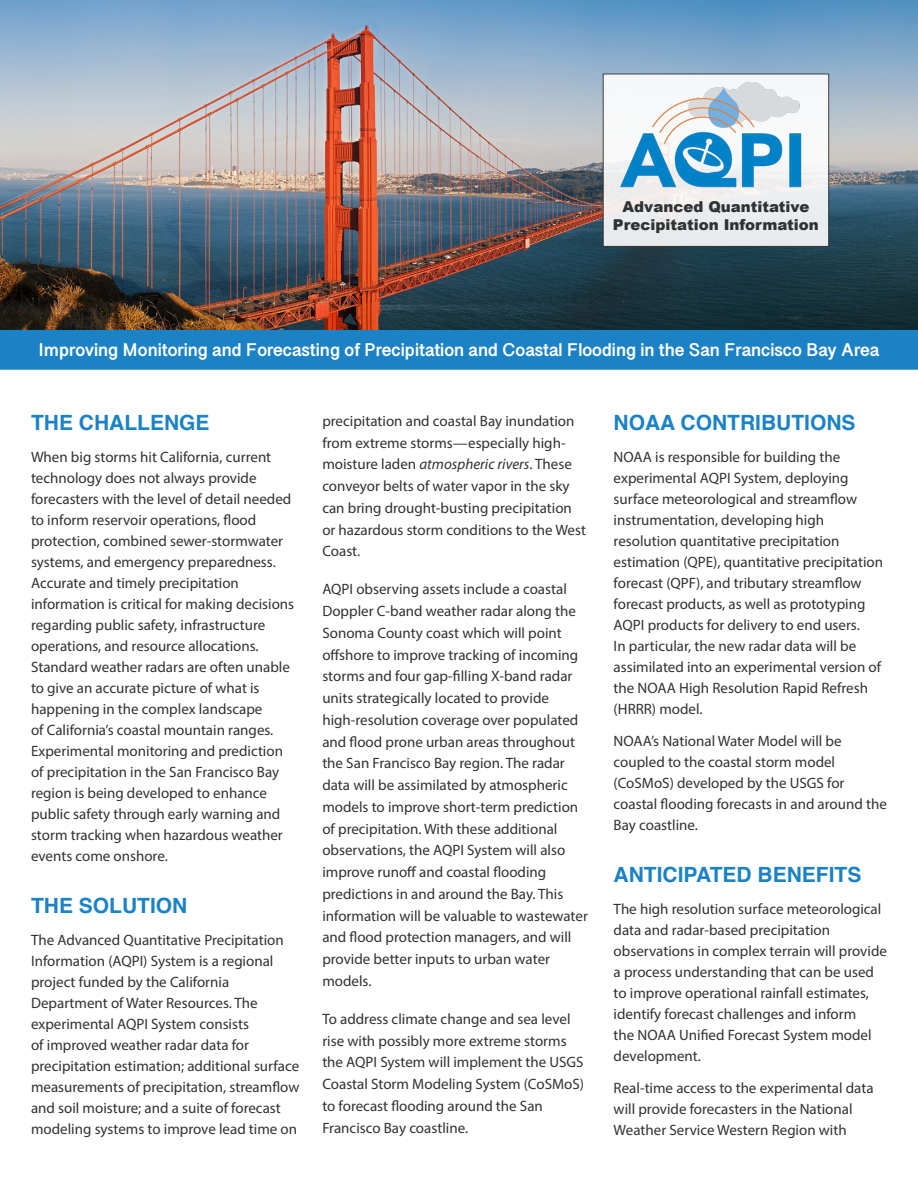
<style>
.page{position:relative;width:918px;height:1188px;background:#fff}
.page>*{position:absolute;margin:0;border:0;box-sizing:border-box;transform-origin:0 0}
.t1{font:700 21px "Helvetica";color:#1b82c5}
.t2{font:700 18.75px "Myanmar Sangam MN";color:#fff}
.t3{font:15px/21px "Myriad Pro";color:#303232}
.t4{font:900 15px "Arial";color:#303232}
.s1{font-style:italic}
</style>
<div class="page">
<img style="left:0;top:0;width:918px;height:330px">
<div style="left:603px;top:74px;width:226px;height:173px;background:linear-gradient(to right,#eeeeef,#ebf0f2);border:1px solid #303232"></div>
<img style="left:619px;top:83px;width:194px;height:108px">
<div style="left:0;top:331px;width:918px;height:38px;background:#1b82c5"></div>
<div style="left:0;top:330px;width:918px;height:40px;border:2px solid #1b82c5"></div>
<p class="t4" style="left:623px;top:196px;width:188px">Advanced Quantitative</p>
<p class="t4" style="left:613px;top:214px;width:208px">Precipitation Information</p>
<p class="t2" style="left:39px;top:338px;width:842px">Improving Monitoring and Forecasting of Precipitation and Coastal Flooding in the San Francisco Bay Area</p>
<p class="t1" style="left:31px;top:406px;width:180px">THE CHALLENGE</p>
<p class="t3" style="left:31px;top:447px;width:265px">When big storms hit California, current technology does not always provide forecasters with the level of detail needed to inform reservoir operations, flood protection, combined sewer-stormwater systems, and emergency preparedness.<br>Accurate and timely precipitation information is critical for making decisions regarding public safety, infrastructure operations, and resource allocations.<br>Standard weather radars are often unable to give an accurate picture of what is happening in the complex landscape<br>of California’s coastal mountain ranges.<br>Experimental monitoring and prediction of precipitation in the San Francisco Bay region is being developed to enhance public safety through early warning and storm tracking when hazardous weather events come onshore.</p>
<p class="t1" style="left:31px;top:889px;width:158px">THE SOLUTION</p>
<p class="t3" style="left:31px;top:930px;width:270px">The Advanced Quantitative Precipitation Information (AQPI) System is a regional project funded by the California Department of Water Resources. The experimental AQPI System consists<br>of improved weather radar data for precipitation estimation; additional surface measurements of precipitation, streamflow and soil moisture; and a suite of forecast modeling systems to improve lead time on</p>
<p class="t3" style="left:322px;top:410px;width:265px;line-height:21.8px">precipitation and coastal Bay inundation from extreme storms—especially high&shy;moisture laden <span class="s1">atmospheric rivers</span>. These conveyor belts of water vapor in the sky can bring drought-busting precipitation or hazardous storm conditions to the West Coast.</p>
<p class="t3" style="left:322px;top:578px;width:267px;line-height:21.8px">AQPI observing assets include a coastal Doppler C-band weather radar along the Sonoma County coast which will point offshore to improve tracking of incoming storms and four gap-filling X-band radar units strategically located to provide high-resolution coverage over populated and flood prone urban areas throughout the San Francisco Bay region. The radar data will be assimilated by atmospheric models to improve short-term prediction of precipitation. With these additional observations, the AQPI System will also improve runoff and coastal flooding predictions in and around the Bay. This information will be valuable to wastewater and flood protection managers, and will provide better inputs to urban water models.</p>
<p class="t3" style="left:322px;top:1008px;width:263px;line-height:21.8px">To address climate change and sea level rise with possibly more extreme storms the AQPI System will implement the USGS Coastal Storm Modeling System (CoSMoS) to forecast flooding around the San Francisco Bay coastline.</p>
<p class="t1" style="left:614px;top:406px;width:243px">NOAA CONTRIBUTIONS</p>
<p class="t3" style="left:614px;top:447px;width:271px">NOAA is responsible for building the experimental AQPI System, deploying surface meteorological and streamflow instrumentation, developing high resolution quantitative precipitation estimation (QPE), quantitative precipitation forecast (QPF), and tributary streamflow forecast products, as well as prototyping AQPI products for delivery to end users.<br>In particular, the new radar data will be assimilated into an experimental version of the NOAA High Resolution Rapid Refresh (HRRR) model.</p>
<p class="t3" style="left:614px;top:730px;width:275px">NOAA’s National Water Model will be coupled to the coastal storm model (CoSMoS) developed by the USGS for coastal flooding forecasts in and around the<br>Bay coastline.</p>
<p class="t1" style="left:614px;top:858px;width:249px">ANTICIPATED BENEFITS</p>
<p class="t3" style="left:614px;top:898px;width:275px">The high resolution surface meteorological data and radar-based precipitation observations in complex terrain will provide a process understanding that can be used to improve operational rainfall estimates, identify forecast challenges and inform<br>the NOAA Unified Forecast System model development.</p>
<p class="t3" style="left:614px;top:1077px;width:262px">Real-time access to the experimental data will provide forecasters in the National<br>Weather Service Western Region with</p>
</div>
